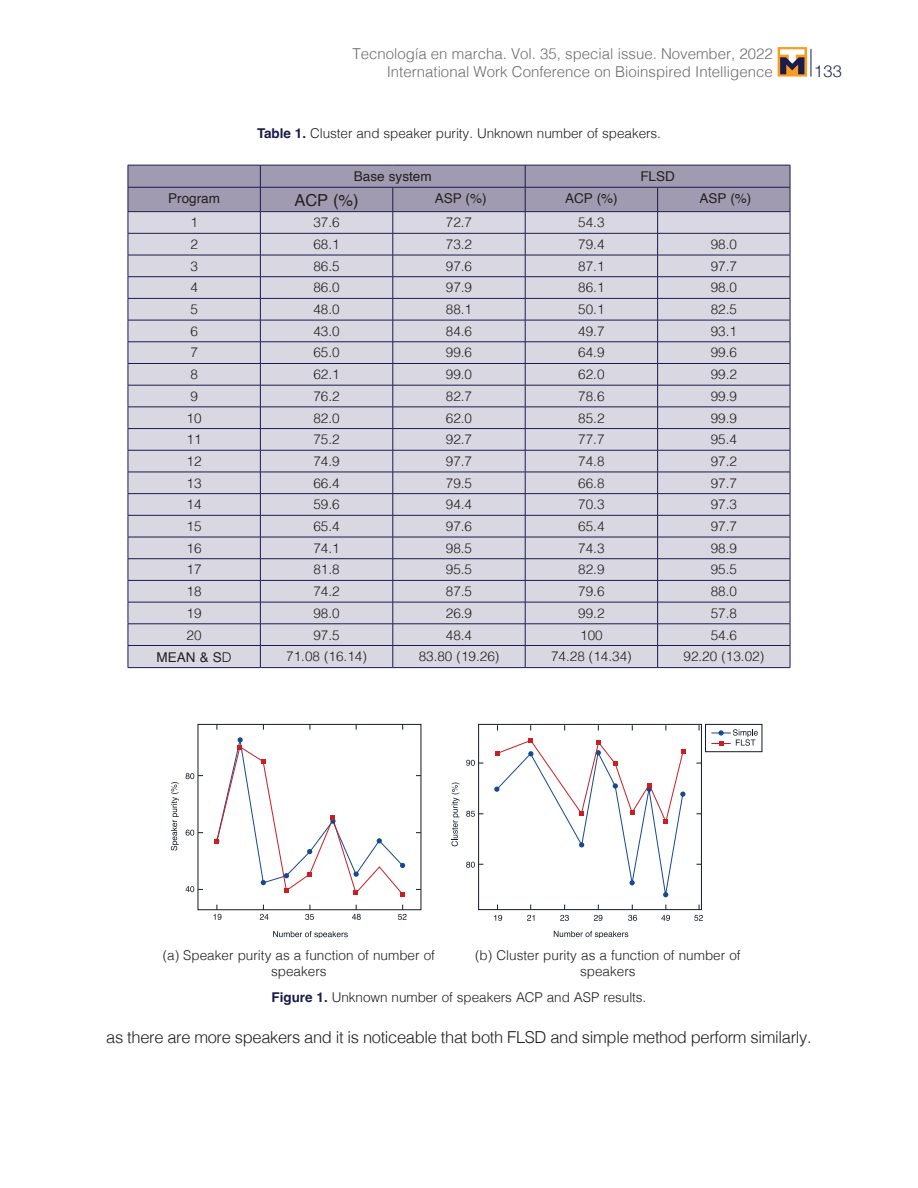
<style>
.page{position:relative;width:918px;height:1188px;background:#fff}
.page>*{position:absolute;margin:0;border:0;box-sizing:border-box;transform-origin:0 0}
.t1{font:300 16.5px "Helvetica";letter-spacing:-.02em;color:#231f20}
.t2{font:16.5px "Helvetica";color:#231f20}
.t3{font:300 16.5px "Helvetica Neue";color:#1a1c4c}
.t4{font:300 15px/18px "Helvetica";color:#6c6d70;text-align:right}
.t5{font:300 13.5px/16.2px "Helvetica";color:#231f20;text-align:center}
.t6{font:13.5px "Helvetica";color:#231f20}
.s1{font-weight:700;color:#1a1c4c}
.s2{font-weight:300}
</style>
<div class="page">
<svg style="left:811px;top:49px;width:1px;height:28px"></svg>
<svg style="left:778px;top:47px;width:29px;height:30px"></svg>
<svg style="left:780px;top:49px;width:24px;height:25px"></svg>
<hr style="left:128px;top:667px;width:132px;height:1px;background:#1a1c4c">
<hr style="left:260px;top:667px;width:133px;height:1px;background:#1a1c4c">
<hr style="left:393px;top:667px;width:132px;height:1px;background:#1a1c4c">
<hr style="left:525px;top:667px;width:133px;height:1px;background:#1a1c4c">
<hr style="left:658px;top:667px;width:132px;height:1px;background:#1a1c4c">
<svg style="left:128px;top:165px;width:663px;height:502px"></svg>
<hr style="left:128px;top:211px;width:132px;height:1px;background:#1a1c4c">
<hr style="left:260px;top:211px;width:133px;height:1px;background:#1a1c4c">
<hr style="left:393px;top:211px;width:132px;height:1px;background:#1a1c4c">
<hr style="left:525px;top:211px;width:133px;height:1px;background:#1a1c4c">
<hr style="left:658px;top:211px;width:132px;height:1px;background:#1a1c4c">
<div style="left:198px;top:724px;width:223px;height:186px;border:1px solid #141b27"></div>
<svg style="left:186px;top:773px;width:17px;height:6px"></svg>
<svg style="left:186px;top:830px;width:17px;height:6px"></svg>
<svg style="left:186px;top:886px;width:17px;height:6px"></svg>
<svg style="left:213px;top:905px;width:9px;height:15px"></svg>
<svg style="left:260px;top:905px;width:9px;height:15px"></svg>
<svg style="left:305px;top:905px;width:9px;height:15px"></svg>
<svg style="left:352px;top:905px;width:9px;height:15px"></svg>
<svg style="left:398px;top:905px;width:9px;height:15px"></svg>
<svg style="left:273px;top:931px;width:75px;height:7px"></svg>
<svg style="left:171px;top:782px;width:8px;height:69px"></svg>
<svg style="left:214px;top:737px;width:191px;height:160px"></svg>
<div style="left:478px;top:724px;width:224px;height:186px;border:1px solid #141b27"></div>
<div style="left:705px;top:724px;width:57px;height:28px;border:1px solid #141b27"></div>
<svg style="left:466px;top:760px;width:17px;height:6px"></svg>
<svg style="left:466px;top:811px;width:17px;height:6px"></svg>
<svg style="left:466px;top:862px;width:17px;height:6px"></svg>
<svg style="left:494px;top:905px;width:8px;height:16px"></svg>
<svg style="left:527px;top:905px;width:7px;height:16px"></svg>
<svg style="left:560px;top:905px;width:9px;height:16px"></svg>
<svg style="left:594px;top:905px;width:9px;height:16px"></svg>
<svg style="left:628px;top:905px;width:9px;height:16px"></svg>
<svg style="left:661px;top:905px;width:9px;height:16px"></svg>
<svg style="left:694px;top:905px;width:9px;height:16px"></svg>
<svg style="left:554px;top:931px;width:74px;height:7px"></svg>
<svg style="left:452px;top:783px;width:7px;height:63px"></svg>
<svg style="left:494px;top:738px;width:191px;height:160px"></svg>
<svg style="left:711px;top:729px;width:47px;height:17px"></svg>
<p class="t4" style="left:353px;top:43px;width:422px">Tecnología en marcha. Vol. 35, special issue. November, 2022<br>International Work Conference on Bioinspired Intelligence</p>
<p class="t5" style="left:257px;top:124px;width:406px"><span class="s1">Table 1.</span> Cluster and speaker purity. Unknown number of speakers.</p>
<p class="t6" style="left:354px;top:166px;width:79px">Base system</p>
<p class="t6" style="left:640px;top:166px;width:36px">FLSD</p>
<p class="t6" style="left:168px;top:188px;width:53px">Program</p>
<p class="t2" style="left:294px;top:187px;width:66px">ACP (%)</p>
<p class="t6" style="left:435px;top:188px;width:53px">ASP (%)</p>
<p class="t6" style="left:565px;top:188px;width:54px">ACP (%)</p>
<p class="t6" style="left:700px;top:188px;width:53px">ASP (%)</p>
<p class="t5" style="left:190px;top:213px;width:9px">1</p>
<p class="t5" style="left:313px;top:213px;width:28px">37.6</p>
<p class="t5" style="left:446px;top:213px;width:28px">72.7</p>
<p class="t5" style="left:578px;top:213px;width:28px">54.3</p>
<p class="t5" style="left:190px;top:235px;width:9px">2</p>
<p class="t5" style="left:313px;top:235px;width:28px">68.1</p>
<p class="t5" style="left:446px;top:235px;width:28px">73.2</p>
<p class="t5" style="left:578px;top:235px;width:28px">79.4</p>
<p class="t5" style="left:711px;top:235px;width:28px">98.0</p>
<p class="t5" style="left:190px;top:257px;width:9px">3</p>
<p class="t5" style="left:313px;top:257px;width:28px">86.5</p>
<p class="t5" style="left:446px;top:257px;width:28px">97.6</p>
<p class="t5" style="left:578px;top:257px;width:28px">87.1</p>
<p class="t5" style="left:711px;top:257px;width:28px">97.7</p>
<p class="t5" style="left:190px;top:279px;width:9px">4</p>
<p class="t5" style="left:313px;top:279px;width:28px">86.0</p>
<p class="t5" style="left:446px;top:279px;width:28px">97.9</p>
<p class="t5" style="left:578px;top:279px;width:28px">86.1</p>
<p class="t5" style="left:711px;top:279px;width:28px">98.0</p>
<p class="t5" style="left:190px;top:300px;width:9px">5</p>
<p class="t5" style="left:313px;top:300px;width:28px">48.0</p>
<p class="t5" style="left:446px;top:300px;width:28px">88.1</p>
<p class="t5" style="left:578px;top:300px;width:28px">50.1</p>
<p class="t5" style="left:711px;top:300px;width:28px">82.5</p>
<p class="t5" style="left:190px;top:322px;width:9px">6</p>
<p class="t5" style="left:313px;top:322px;width:28px">43.0</p>
<p class="t5" style="left:446px;top:322px;width:28px">84.6</p>
<p class="t5" style="left:578px;top:322px;width:28px">49.7</p>
<p class="t5" style="left:711px;top:322px;width:28px">93.1</p>
<p class="t5" style="left:190px;top:344px;width:9px">7</p>
<p class="t5" style="left:313px;top:344px;width:28px">65.0</p>
<p class="t5" style="left:446px;top:344px;width:28px">99.6</p>
<p class="t5" style="left:578px;top:344px;width:28px">64.9</p>
<p class="t5" style="left:711px;top:344px;width:28px">99.6</p>
<p class="t5" style="left:190px;top:365px;width:9px">8</p>
<p class="t5" style="left:313px;top:365px;width:28px">62.1</p>
<p class="t5" style="left:446px;top:365px;width:28px">99.0</p>
<p class="t5" style="left:578px;top:365px;width:28px">62.0</p>
<p class="t5" style="left:711px;top:365px;width:28px">99.2</p>
<p class="t5" style="left:190px;top:387px;width:9px">9</p>
<p class="t5" style="left:313px;top:387px;width:28px">76.2</p>
<p class="t5" style="left:446px;top:387px;width:28px">82.7</p>
<p class="t5" style="left:578px;top:387px;width:28px">78.6</p>
<p class="t5" style="left:711px;top:387px;width:28px">99.9</p>
<p class="t5" style="left:187px;top:409px;width:17px">10</p>
<p class="t5" style="left:313px;top:409px;width:28px">82.0</p>
<p class="t5" style="left:446px;top:409px;width:28px">62.0</p>
<p class="t5" style="left:578px;top:409px;width:28px">85.2</p>
<p class="t5" style="left:711px;top:409px;width:28px">99.9</p>
<p class="t5" style="left:187px;top:430px;width:17px">11</p>
<p class="t5" style="left:313px;top:430px;width:28px">75.2</p>
<p class="t5" style="left:446px;top:430px;width:28px">92.7</p>
<p class="t5" style="left:578px;top:430px;width:28px">77.7</p>
<p class="t5" style="left:711px;top:430px;width:28px">95.4</p>
<p class="t5" style="left:187px;top:452px;width:17px">12</p>
<p class="t5" style="left:313px;top:452px;width:28px">74.9</p>
<p class="t5" style="left:446px;top:452px;width:28px">97.7</p>
<p class="t5" style="left:578px;top:452px;width:28px">74.8</p>
<p class="t5" style="left:711px;top:452px;width:28px">97.2</p>
<p class="t5" style="left:187px;top:474px;width:17px">13</p>
<p class="t5" style="left:313px;top:474px;width:28px">66.4</p>
<p class="t5" style="left:446px;top:474px;width:28px">79.5</p>
<p class="t5" style="left:578px;top:474px;width:28px">66.8</p>
<p class="t5" style="left:711px;top:474px;width:28px">97.7</p>
<p class="t5" style="left:187px;top:496px;width:17px">14</p>
<p class="t5" style="left:313px;top:496px;width:28px">59.6</p>
<p class="t5" style="left:446px;top:496px;width:28px">94.4</p>
<p class="t5" style="left:578px;top:496px;width:28px">70.3</p>
<p class="t5" style="left:711px;top:496px;width:28px">97.3</p>
<p class="t5" style="left:187px;top:517px;width:17px">15</p>
<p class="t5" style="left:313px;top:517px;width:28px">65.4</p>
<p class="t5" style="left:446px;top:517px;width:28px">97.6</p>
<p class="t5" style="left:578px;top:517px;width:28px">65.4</p>
<p class="t5" style="left:711px;top:517px;width:28px">97.7</p>
<p class="t5" style="left:187px;top:539px;width:17px">16</p>
<p class="t5" style="left:313px;top:539px;width:28px">74.1</p>
<p class="t5" style="left:446px;top:539px;width:28px">98.5</p>
<p class="t5" style="left:578px;top:539px;width:28px">74.3</p>
<p class="t5" style="left:711px;top:539px;width:28px">98.9</p>
<p class="t5" style="left:187px;top:561px;width:17px">17</p>
<p class="t5" style="left:313px;top:561px;width:28px">81.8</p>
<p class="t5" style="left:446px;top:561px;width:28px">95.5</p>
<p class="t5" style="left:578px;top:561px;width:28px">82.9</p>
<p class="t5" style="left:711px;top:561px;width:28px">95.5</p>
<p class="t5" style="left:187px;top:582px;width:17px">18</p>
<p class="t5" style="left:313px;top:582px;width:28px">74.2</p>
<p class="t5" style="left:446px;top:582px;width:28px">87.5</p>
<p class="t5" style="left:578px;top:582px;width:28px">79.6</p>
<p class="t5" style="left:711px;top:582px;width:28px">88.0</p>
<p class="t5" style="left:187px;top:604px;width:17px">19</p>
<p class="t5" style="left:313px;top:604px;width:28px">98.0</p>
<p class="t5" style="left:446px;top:604px;width:28px">26.9</p>
<p class="t5" style="left:578px;top:604px;width:28px">99.2</p>
<p class="t5" style="left:711px;top:604px;width:28px">57.8</p>
<p class="t5" style="left:187px;top:626px;width:17px">20</p>
<p class="t5" style="left:313px;top:626px;width:28px">97.5</p>
<p class="t5" style="left:446px;top:626px;width:28px">48.4</p>
<p class="t5" style="left:580px;top:626px;width:24px">100</p>
<p class="t5" style="left:711px;top:626px;width:28px">54.6</p>
<p class="t6" style="left:157px;top:647px;width:77px">MEAN &amp; S<span class="s2">D</span></p>
<p class="t5" style="left:286px;top:647px;width:82px">71.08 (16.14)</p>
<p class="t5" style="left:419px;top:647px;width:82px">83.80 (19.26)</p>
<p class="t5" style="left:551px;top:647px;width:82px">74.28 (14.34)</p>
<p class="t5" style="left:684px;top:647px;width:82px">92.20 (13.02)</p>
<p class="t3" style="left:814px;top:57px;width:29px">133</p>
<p class="t5" style="left:163px;top:946px;width:274px">(a) Speaker purity as a function of number of speakers</p>
<p class="t5" style="left:475px;top:946px;width:267px">(b) Cluster purity as a function of number of speakers</p>
<p class="t5" style="left:272px;top:989px;width:376px"><span class="s1">Figure 1.</span> Unknown number of speakers ACP and ASP results.</p>
<p class="t1" style="left:106px;top:1024px;width:707px">as there are more speakers and it is noticeable that both FLSD and simple method perform similarly.</p>
</div>
